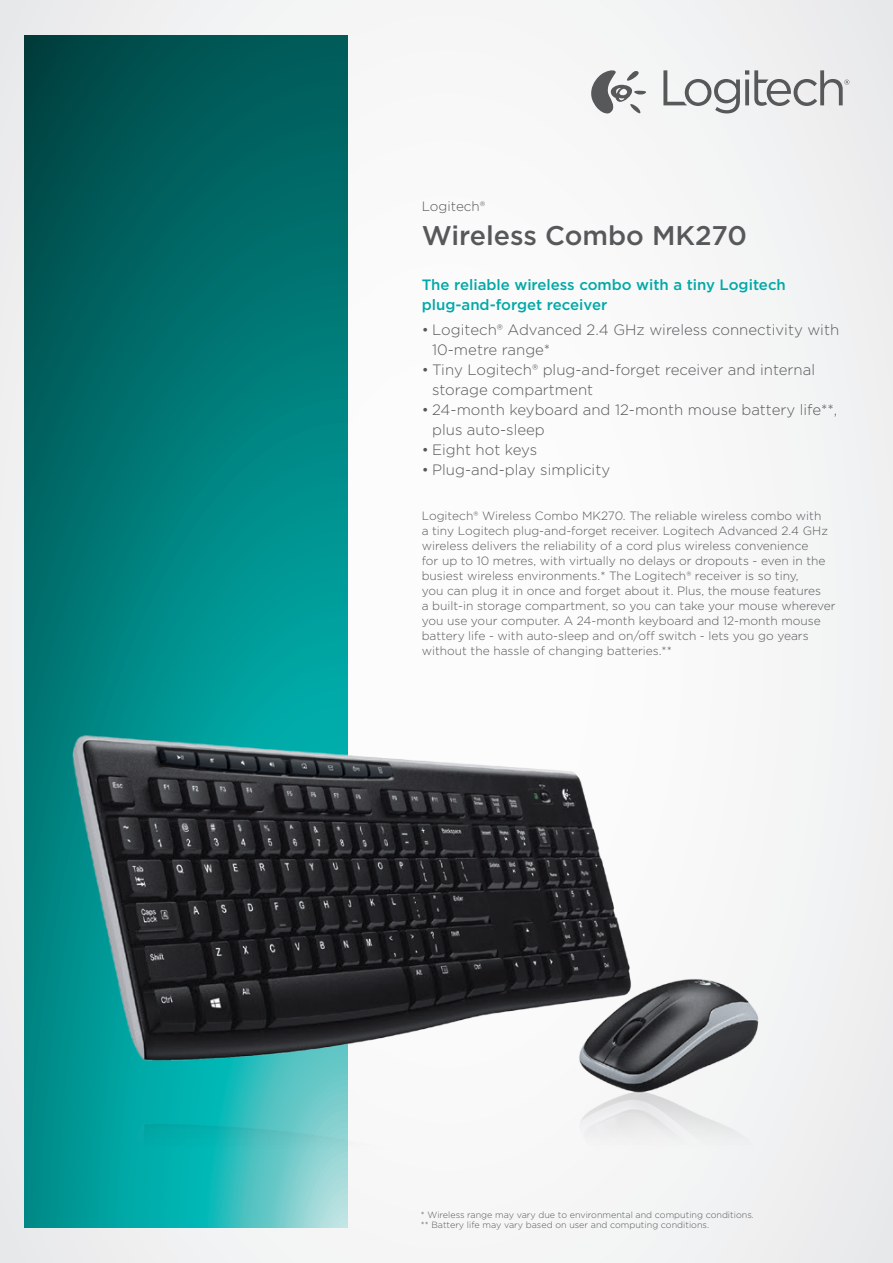
<style>
.page{position:relative;width:893px;height:1263px;background:#fff}
.page>*{position:absolute;margin:0;border:0;box-sizing:border-box;transform-origin:0 0}
.t1{font:500 27px "Gotham";color:#57585a}
.t2{font:300 15px/20px "Gotham";color:#57585a}
.t3{font:500 15px/20px "Gotham";color:#00a9a7}
.t4{font:300 13.5px "Gotham";color:#57585a}
.t5{font:300 12px/15px "Gotham";color:#57585a}
.t6{font:300 9px/10.1px "Gotham";color:#57585a}
</style>
<div class="page">
<img style="left:0;top:0;width:893px;height:1263px">
<p class="t4" style="left:422px;top:197px;width:65px">Logitech®</p>
<h1 class="t1" style="left:422px;top:218px;width:327px">Wireless Combo MK270</h1>
<p class="t3" style="left:422px;top:275px;width:366px">The reliable wireless combo with a tiny Logitech plug-and-forget receiver</p>
<p class="t2" style="left:432px;top:320px;width:408px;text-indent:-10px">• Logitech® Advanced 2.4 GHz wireless connectivity with<br>10-metre range*</p>
<p class="t2" style="left:432px;top:359px;width:384px;text-indent:-10px">• Tiny Logitech® plug-and-forget receiver and internal storage compartment</p>
<p class="t2" style="left:432px;top:399px;width:407px;text-indent:-10px">• 24-month keyboard and 12-month mouse battery life**, plus auto-sleep</p>
<p class="t2" style="left:422px;top:439px;width:117px">• Eight hot keys</p>
<p class="t2" style="left:422px;top:459px;width:190px">• Plug-and-play simplicity</p>
<p class="t5" style="left:422px;top:508px;width:416px">Logitech® Wireless Combo MK270. The reliable wireless combo with<br>a tiny Logitech plug-and-forget receiver. Logitech Advanced 2.4 GHz wireless delivers the reliability of a cord plus wireless convenience<br>for up to 10 metres, with virtually no delays or dropouts - even in the busiest wireless environments.* The Logitech® receiver is so tiny,<br>you can plug it in once and forget about it. Plus, the mouse features<br>a built-in storage compartment, so you can take your mouse wherever you use your computer. A 24-month keyboard and 12-month mouse battery life - with auto-sleep and on/off switch - lets you go years without the hassle of changing batteries.**</p>
<p class="t6" style="left:421px;top:1210px;width:334px">* Wireless range may vary due to environmental and computing conditions. ** Battery life may vary based on user and computing conditions.</p>
</div>
